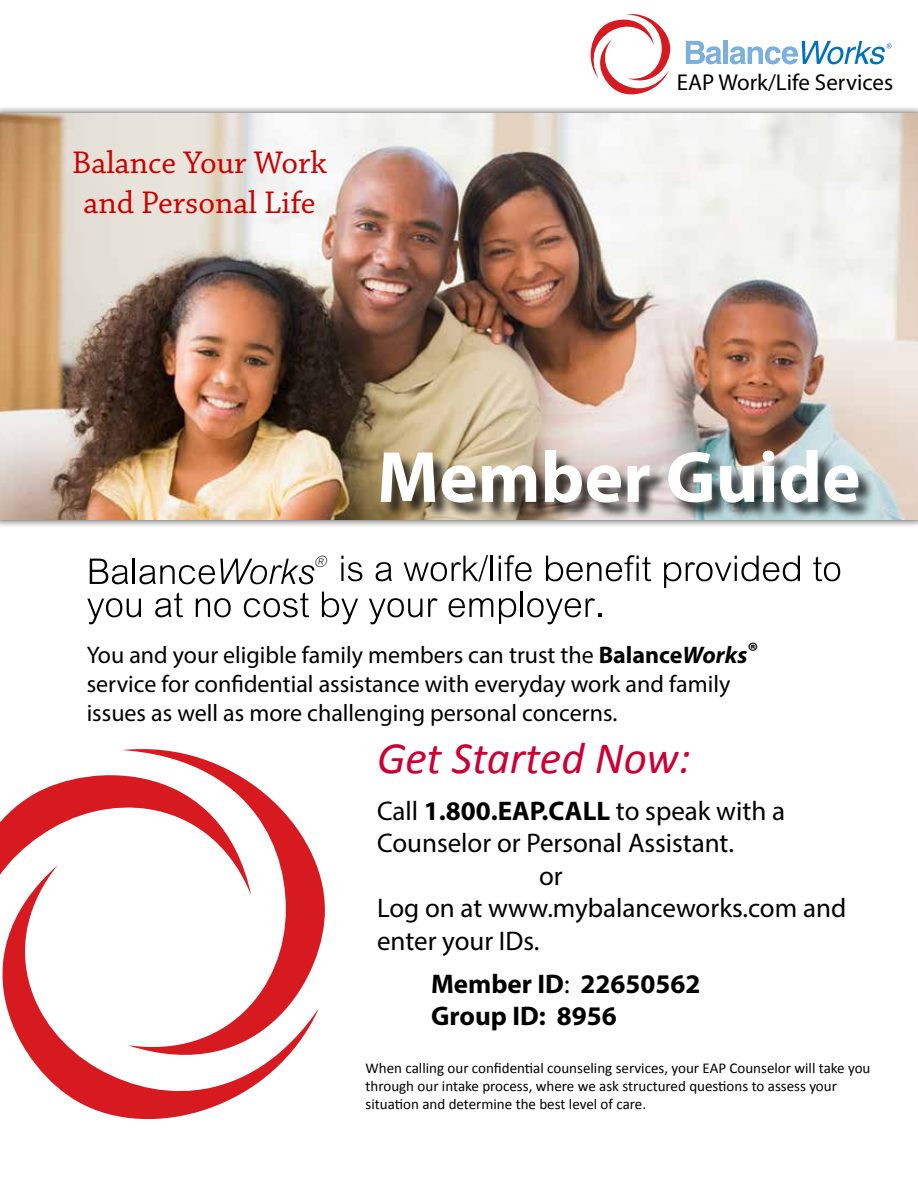
<style>
.page{position:relative;width:918px;height:1188px;background:#fff}
.page>*{position:absolute;margin:0;border:0;box-sizing:border-box;transform-origin:0 0}
.t1{font:700 73.05px "Myriad Pro";color:#fff}
.t2{font:54px "Cordia UPC";color:#000}
.t3{font:italic 45px "Calibri";color:#c03}
.t4{font:33px/39.6px "Chaparral Pro";color:#c00;text-align:center}
.t5{font:27px "Myriad Pro";color:#000}
.t6{font:700 27px/32.4px "Myriad Pro";color:#000}
.t7{font:24px/28.8px "Myriad Pro";color:#000}
.t8{font:italic 23.55px "Cordia UPC";color:#000}
.t9{font:22.95px "Myriad Pro";color:#000}
.t10{font:15px/18px "Calibri";color:#000}
.t11{font:10.95px "Myriad";color:#0072bc}
.s1{font-style:italic}
.s2{font-weight:700}
.s3{font-weight:700;font-style:italic}
.s4{font-weight:400}
</style>
<div class="page">
<svg style="left:591px;top:14px;width:79px;height:80px"></svg>
<svg style="left:686px;top:41px;width:36px;height:23px"></svg>
<div style="left:723px;top:41px;width:5px;height:23px;background:#7bafde"></div>
<svg style="left:730px;top:41px;width:155px;height:23px"></svg>
<div style="left:0;top:106px;width:918px;height:422px;background:#000;opacity:.75"></div>
<img style="left:0;top:114px;width:918px;height:406px">
<div style="left:383px;top:451px;width:493px;height:69px;background:#000;opacity:.75"></div>
<svg style="left:122px;top:749px;width:203px;height:199px"></svg>
<svg style="left:0;top:757px;width:251px;height:108px"></svg>
<svg style="left:0;top:865px;width:319px;height:254px"></svg>
<h3 class="t4" style="left:72px;top:144px;width:256px">Balance Your Work and Personal Life</h3>
<p class="t11" style="left:886px;top:41px;width:7px">®</p>
<h3 class="t9" style="left:677px;top:68px;width:218px">EAP Work/Life Services</h3>
<h1 class="t1" style="left:377px;top:430px;width:485px">Member Guide</h1>
<h2 class="t2" style="left:87px;top:535px;width:230px">Balance<span class="s1">Works</span></h2>
<h3 class="t8" style="left:315px;top:546px;width:13px">®</h3>
<h2 class="t2" style="left:339px;top:532px;width:505px">is a work/life benefit provided to</h2>
<h2 class="t2" style="left:87px;top:568px;width:519px">you at no cost by your employer.</h2>
<h3 class="t7" style="left:87px;top:640px;width:673px">You and your eligible family members can trust the <span class="s2">Balance</span><span class="s3">Works</span><sup>® </sup>service for confidential assistance with everyday work and family issues as well as more challenging personal concerns.</h3>
<h3 class="t3" style="left:377px;top:728px;width:315px">Get Started Now:</h3>
<h3 class="t5" style="left:377px;top:794px;width:410px">Call <span class="s2">1.800.EAP.CALL</span> to speak with a</h3>
<h3 class="t5" style="left:377px;top:827px;width:359px">Counselor or Personal Assistant.</h3>
<h3 class="t5" style="left:539px;top:859px;width:25px">or</h3>
<h3 class="t5" style="left:377px;top:892px;width:471px">Log on at www.mybalanceworks.com and</h3>
<h3 class="t5" style="left:377px;top:924px;width:164px">enter your IDs.</h3>
<h3 class="t6" style="left:431px;top:967px;width:271px">Member ID<span class="s4">:</span> 22650562<br>Group ID: 8956</h3>
<p class="t10" style="left:366px;top:1059px;width:506px">When calling our confidential counseling services, your EAP Counselor will take you through our intake process, where we ask structured questions to assess your situation and determine the best level of care.</p>
</div>
